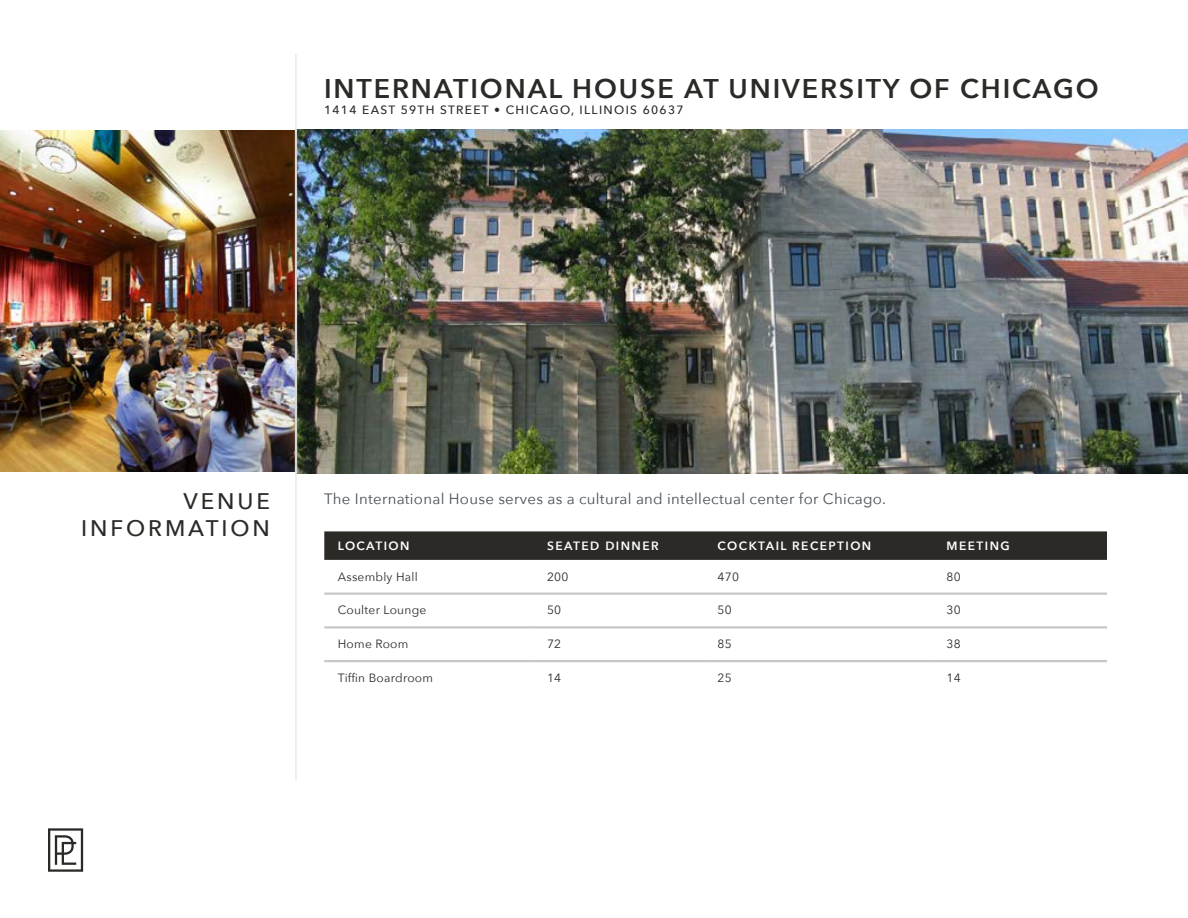
<style>
.page{position:relative;width:1188px;height:918px;background:#fff}
.page>*{position:absolute;margin:0;border:0;box-sizing:border-box;transform-origin:0 0}
.t1{font:600 27px "Avenir Next";letter-spacing:.07em;color:#2c2a27}
.t2{font:500 22.5px/27px "Avenir Next";letter-spacing:.13em;color:#2c2a27;text-align:right}
.t3{font:15px "Avenir Next";letter-spacing:.02em;color:#484f55}
.t4{font:12px "Avenir Next";letter-spacing:.02em;color:#2c2a27}
.t5{font:600 12px "Avenir Next";letter-spacing:.12em;color:#fff}
.t6{font:500 12px "Avenir Next";letter-spacing:.11em;color:#2c2a27}
</style>
<div class="page">
<img style="left:0;top:130px;width:1188px;height:343px">
<svg style="left:324px;top:531px;width:783px;height:29px;background:#2f2d2a"></svg>
<hr style="left:324px;top:593px;width:210px;height:2px;background:#c5c7c8">
<hr style="left:534px;top:593px;width:170px;height:2px;background:#c5c7c8">
<hr style="left:704px;top:593px;width:229px;height:2px;background:#c5c7c8">
<hr style="left:933px;top:593px;width:174px;height:2px;background:#c5c7c8">
<hr style="left:324px;top:626px;width:210px;height:3px;background:#c5c7c8">
<hr style="left:534px;top:626px;width:170px;height:3px;background:#c5c7c8">
<hr style="left:704px;top:626px;width:229px;height:3px;background:#c5c7c8">
<hr style="left:933px;top:626px;width:174px;height:3px;background:#c5c7c8">
<hr style="left:324px;top:660px;width:210px;height:2px;background:#c5c7c8">
<hr style="left:534px;top:660px;width:170px;height:2px;background:#c5c7c8">
<hr style="left:704px;top:660px;width:229px;height:2px;background:#c5c7c8">
<hr style="left:933px;top:660px;width:174px;height:2px;background:#c5c7c8">
<img style="left:0;top:131px;width:295px;height:341px">
<hr style="left:295px;top:130px;width:2px;height:343px;background:#d7d5d6">
<svg style="left:48px;top:828px;width:35px;height:44px"></svg>
<hr style="left:295px;top:54px;width:2px;height:78px;background:#e9ebec">
<hr style="left:295px;top:472px;width:2px;height:309px;background:#e9ebec">
<h1 class="t1" style="left:324px;top:65px;width:776px">INTERNATIONAL HOUSE AT UNIVERSITY OF CHICAGO</h1>
<p class="t6" style="left:324px;top:100px;width:361px">1414 EAST 59TH STREET • CHICAGO, ILLINOIS 60637</p>
<h2 class="t2" style="left:81px;top:486px;width:190px">VENUE<br>INFORMATION</h2>
<p class="t3" style="left:324px;top:486px;width:563px">The International House serves as a cultural and intellectual center for Chicago.</p>
<p class="t5" style="left:338px;top:536px;width:73px">LOCATION</p>
<p class="t5" style="left:547px;top:536px;width:113px">SEATED DINNER</p>
<p class="t5" style="left:718px;top:536px;width:155px">COCKTAIL RECEPTION</p>
<p class="t5" style="left:947px;top:536px;width:65px">MEETING</p>
<p class="t4" style="left:338px;top:566px;width:81px">Assembly Hall</p>
<p class="t4" style="left:547px;top:566px;width:23px">200</p>
<p class="t4" style="left:718px;top:566px;width:23px">470</p>
<p class="t4" style="left:947px;top:566px;width:16px">80</p>
<p class="t4" style="left:338px;top:600px;width:90px">Coulter Lounge</p>
<p class="t4" style="left:547px;top:600px;width:16px">50</p>
<p class="t4" style="left:718px;top:600px;width:16px">50</p>
<p class="t4" style="left:947px;top:600px;width:16px">30</p>
<p class="t4" style="left:338px;top:634px;width:72px">Home Room</p>
<p class="t4" style="left:547px;top:634px;width:16px">72</p>
<p class="t4" style="left:718px;top:634px;width:16px">85</p>
<p class="t4" style="left:947px;top:634px;width:16px">38</p>
<p class="t4" style="left:338px;top:667px;width:97px">Tiffin Boardroom</p>
<p class="t4" style="left:547px;top:667px;width:16px">14</p>
<p class="t4" style="left:718px;top:667px;width:16px">25</p>
<p class="t4" style="left:947px;top:667px;width:16px">14</p>
</div>
